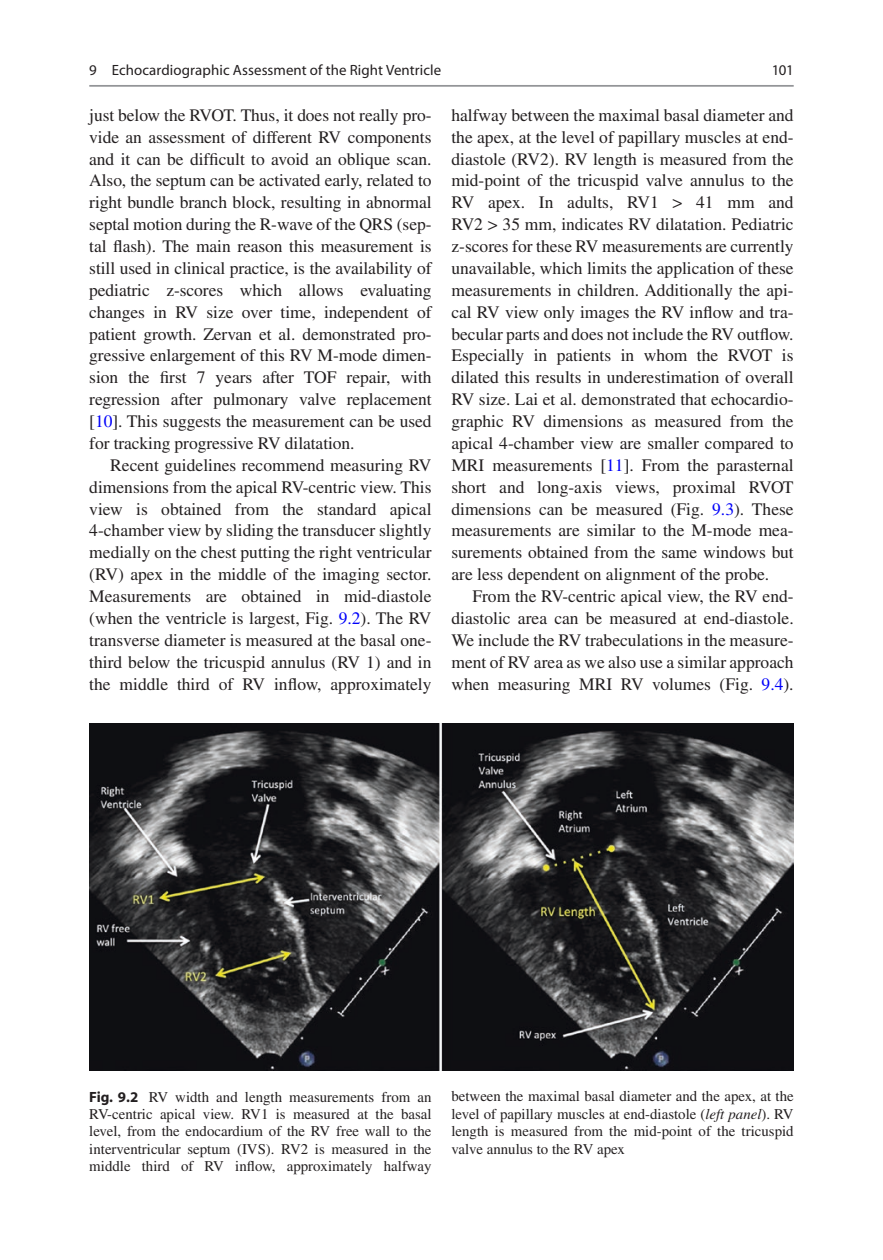
<style>
.page{position:relative;width:883px;height:1260px;background:#fff}
.page>*{position:absolute;margin:0;border:0;box-sizing:border-box;transform-origin:0 0}
.t1{font:17.5px/21.9px "Gfglxl Times";color:#231f20;text-align:justify}
.t2{font:14.88px/17.5px "Gfglxl Times";color:#231f20;text-align:justify}
.t3{font:14.88px "Ythkyr Myriad";letter-spacing:.005em;color:#231f20}
.t4{font:14.88px "Hhcthw Myriad";color:#231f20}
.s1{color:#0000fa}
.s2{font-family:"Lbvtnt Myriad";font-weight:700}
.s3{font-family:"Mtbrfl Times";font-style:italic}
</style>
<div class="page">
<img style="left:89px;top:724px;width:705px;height:346px">
<hr style="left:89px;top:85px;width:705px;height:2px;background:#939598">
<p class="t3" style="left:89px;top:63px;width:353px">9 Echocardiographic Assessment of the Right Ventricle</p>
<p class="t4" style="left:772px;top:63px;width:23px">101</p>
<p class="t1" style="left:89px;top:104px;width:344px">just below the RVOT. Thus, it does not really pro&shy;vide an assessment of different RV components and it can be difficult to avoid an oblique scan.<br>Also, the septum can be activated early, related to right bundle branch block, resulting in abnormal septal motion during the R-wave of the QRS (sep&shy;tal flash). The main reason this measurement is still used in clinical practice, is the availability of pediatric z-scores which allows evaluating changes in RV size over time, independent of patient growth. Zervan et al. demonstrated pro&shy;gressive enlargement of this RV M-mode dimen&shy;sion the first 7 years after TOF repair, with regression after pulmonary valve replacement [<span class="s1">10</span>]. This suggests the measurement can be used for tracking progressive RV dilatation.</p>
<p class="t1" style="left:89px;top:454px;width:344px;text-indent:21px">Recent guidelines recommend measuring RV dimensions from the apical RV-centric view. This view is obtained from the standard apical 4-chamber view by sliding the transducer slightly medially on the chest putting the right ventricular (RV) apex in the middle of the imaging sector.<br>Measurements are obtained in mid-diastole (when the ventricle is largest, Fig. <span class="s1">9.2</span>). The RV transverse diameter is measured at the basal one&shy;third below the tricuspid annulus (RV 1) and in the middle third of RV inflow, approximately</p>
<p class="t1" style="left:451px;top:104px;width:344px">halfway between the maximal basal diameter and the apex, at the level of papillary muscles at end&shy;diastole (RV2). RV length is measured from the mid-point of the tricuspid valve annulus to the RV apex. In adults, RV1 &gt; 41 mm and RV2 &gt; 35 mm, indicates RV dilatation. Pediatric z-scores for these RV measurements are currently unavailable, which limits the application of these measurements in children. Additionally the api&shy;cal RV view only images the RV inflow and tra&shy;becular parts and does not include the RV outflow.<br>Especially in patients in whom the RVOT is dilated this results in underestimation of overall RV size. Lai et al. demonstrated that echocardio&shy;graphic RV dimensions as measured from the apical 4-chamber view are smaller compared to MRI measurements [<span class="s1">11</span>]. From the parasternal short and long-axis views, proximal RVOT dimensions can be measured (Fig. <span class="s1">9.3</span>). These measurements are similar to the M-mode mea&shy;surements obtained from the same windows but are less dependent on alignment of the probe.</p>
<p class="t1" style="left:451px;top:585px;width:344px;text-indent:21px">From the RV-centric apical view, the RV end&shy;diastolic area can be measured at end-diastole.<br>We include the RV trabeculations in the measure&shy;ment of RV area as we also use a similar approach when measuring MRI RV volumes (Fig. <span class="s1">9.4</span>).</p>
<p class="t2" style="left:89px;top:1088px;width:344px"><span class="s2">Fig. 9.2</span> RV width and length measurements from an RV-centric apical view. RV1 is measured at the basal level, from the endocardium of the RV free wall to the interventricular septum (IVS). RV2 is measured in the middle third of RV inflow, approximately halfway</p>
<p class="t2" style="left:451px;top:1088px;width:344px">between the maximal basal diameter and the apex, at the level of papillary muscles at end-diastole (<span class="s3">left panel</span>). RV length is measured from the mid-point of the tricuspid valve annulus to the RV apex</p>
</div>
